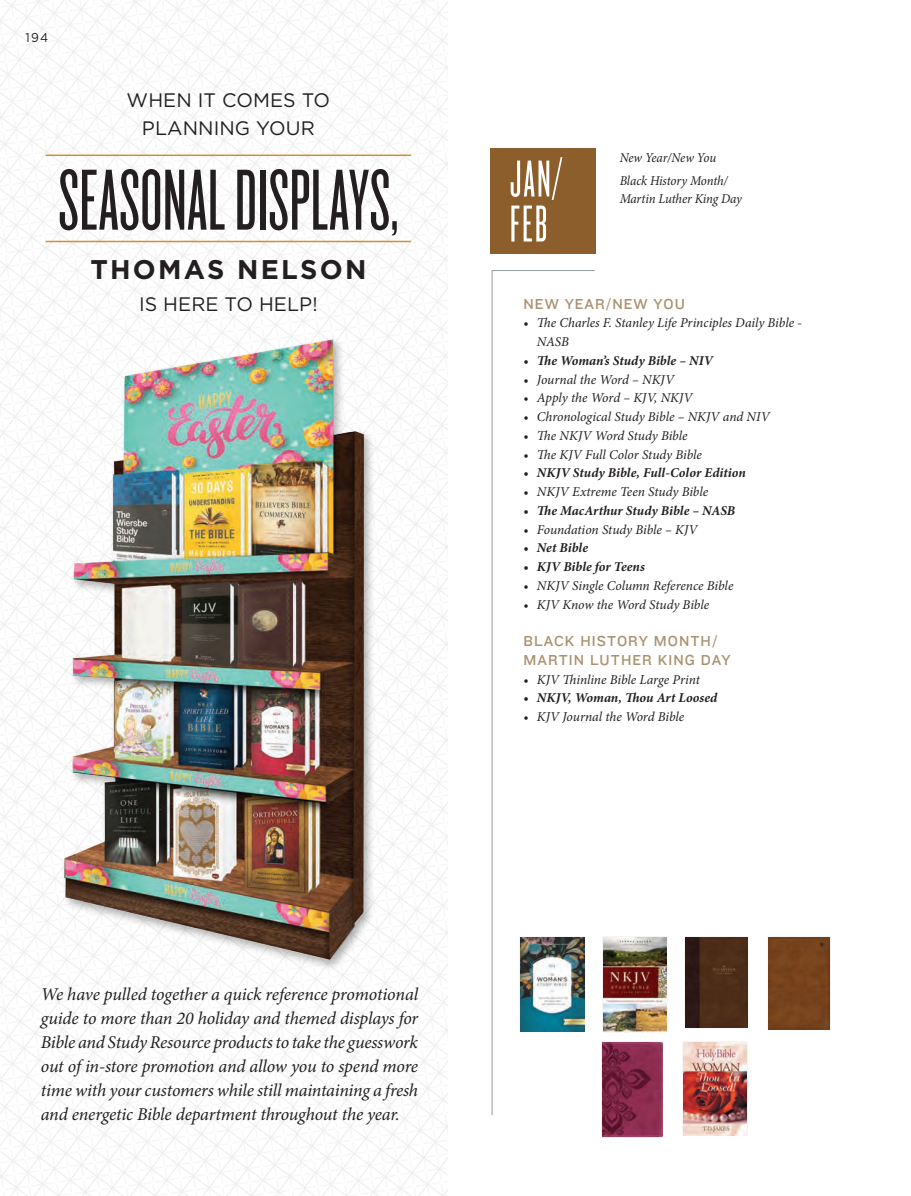
<style>
.page{position:relative;width:911px;height:1196px;background:#fff}
.page>*{position:absolute;margin:0;border:0;box-sizing:border-box;transform-origin:0 0}
.t1{font:90px "Knockout HTF26 Junior Flyweight";letter-spacing:.005em;color:#231f20}
.t2{font:54px/45px "Knockout HTF26 Junior Flyweight";letter-spacing:.04em;color:#fff;scale:.95 1}
.t3{font:700 27px "Gotham";letter-spacing:.085em;color:#231f20}
.t4{font:19.5px/28.5px "Gotham";letter-spacing:.005em;color:#231f20;text-align:center}
.t5{font:italic 18px/24px "Minion Pro";letter-spacing:-.01em;color:#231f20;text-align:justify}
.t6{font:15px/18.8px "Knockout HTF32 Junior Cruiserwt";letter-spacing:.075em;color:#aa9170;scale:.95 1}
.t7{font:italic 13.5px/18.8px "Minion Pro";letter-spacing:-.005em;color:#231f20}
.t8{font:italic 700 13.5px "Minion Pro";color:#231f20}
.t9{font:italic 13.5px/22.5px "Minion Pro";letter-spacing:-.005em;color:#231f20;scale:.95 1}
.t10{font:12.75px "Gotham";color:#231f20;scale:.95 1}
</style>
<div class="page">
<div style="left:490px;top:148px;width:106px;height:106px;background:#8b5e2b"></div>
<svg style="left:491px;top:270px;width:104px;height:846px"></svg>
<div style="left:683px;top:936px;width:65px;height:93px;background:#231f20;opacity:.14"></div>
<img style="left:685px;top:938px;width:62px;height:89px">
<div style="left:766px;top:936px;width:64px;height:95px;background:#72401b"></div>
<img style="left:767px;top:938px;width:62px;height:92px">
<div style="left:518px;top:936px;width:67px;height:97px;background:#231f20;opacity:.14"></div>
<img style="left:520px;top:938px;width:64px;height:94px">
<div style="left:601px;top:1041px;width:62px;height:97px;background:#231f20;opacity:.14"></div>
<img style="left:602px;top:1042px;width:60px;height:95px">
<div style="left:682px;top:1041px;width:65px;height:95px;background:#231f20;opacity:.14"></div>
<img style="left:683px;top:1042px;width:63px;height:93px">
<div style="left:601px;top:936px;width:66px;height:97px;background:#231f20;opacity:.14"></div>
<img style="left:603px;top:938px;width:63px;height:94px">
<hr style="left:46px;top:155px;width:365px;height:1px;background:#cb9231">
<hr style="left:46px;top:241px;width:365px;height:1px;background:#cb9231">
<img style="left:45px;top:326px;width:348px;height:654px">
<p class="t10" style="left:25px;top:30px;width:25px">194</p>
<h3 class="t4" style="left:127px;top:85px;width:205px">WHEN IT COMES TO<br>PLANNING YOUR</h3>
<h1 class="t1" style="left:58px;top:156px;width:341px">SEASONAL DISPLAYS,</h1>
<h3 class="t3" style="left:90px;top:254px;width:277px">THOMAS NELSON</h3>
<h3 class="t4" style="left:139px;top:289px;width:180px">IS HERE TO HELP!</h3>
<h2 class="t2" style="left:509px;top:158px;width:56px">JAN/<br>FEB</h2>
<p class="t9" style="left:619px;top:147px;width:115px">New Year/New You<br>Black History Month/</p>
<p class="t9" style="left:619px;top:187px;width:130px">Martin Luther King Day</p>
<p class="t6" style="left:523px;top:295px;width:171px">NEW YEAR/NEW YOU</p>
<p class="t7" style="left:536px;top:314px;width:266px;text-indent:-14px">• The Charles F. Stanley Life Principles Daily Bible -<br>NASB</p>
<p class="t8" style="left:523px;top:351px;width:191px">• The Woman’s Study Bible – NIV</p>
<p class="t7" style="left:523px;top:370px;width:152px">• Journal the Word – NKJV</p>
<p class="t7" style="left:523px;top:389px;width:171px">• Apply the Word – KJV, NKJV</p>
<p class="t7" style="left:523px;top:407px;width:248px">• Chronological Study Bible – NKJV and NIV</p>
<p class="t7" style="left:523px;top:426px;width:165px">• The NKJV Word Study Bible</p>
<p class="t7" style="left:523px;top:445px;width:180px">• The KJV Full Color Study Bible</p>
<p class="t8" style="left:523px;top:463px;width:224px">• NKJV Study Bible, Full-Color Edition</p>
<p class="t7" style="left:523px;top:482px;width:186px">• NKJV Extreme Teen Study Bible</p>
<p class="t8" style="left:523px;top:501px;width:213px">• The MacArthur Study Bible – NASB</p>
<p class="t7" style="left:523px;top:520px;width:176px">• Foundation Study Bible – KJV</p>
<p class="t8" style="left:523px;top:538px;width:66px">• Net Bible</p>
<p class="t8" style="left:523px;top:557px;width:123px">• KJV Bible for Teens</p>
<p class="t7" style="left:523px;top:576px;width:211px">• NKJV Single Column Reference Bible</p>
<p class="t7" style="left:523px;top:595px;width:187px">• KJV Know the Word Study Bible</p>
<p class="t6" style="left:523px;top:632px;width:219px">BLACK HISTORY MONTH/<br>MARTIN LUTHER KING DAY</p>
<p class="t7" style="left:523px;top:670px;width:178px">• KJV Thinline Bible Large Print</p>
<p class="t8" style="left:523px;top:688px;width:195px">• NKJV, Woman, Thou Art Loosed</p>
<p class="t7" style="left:523px;top:707px;width:162px">• KJV Journal the Word Bible</p>
<p class="t5" style="left:41px;top:982px;width:378px">We have pulled together a quick reference promotional guide to more than 20 holiday and themed displays for Bible and Study Resource products to take the guesswork out of in-store promotion and allow you to spend more time with your customers while still maintaining a fresh and energetic Bible department throughout the year.</p>
</div>
